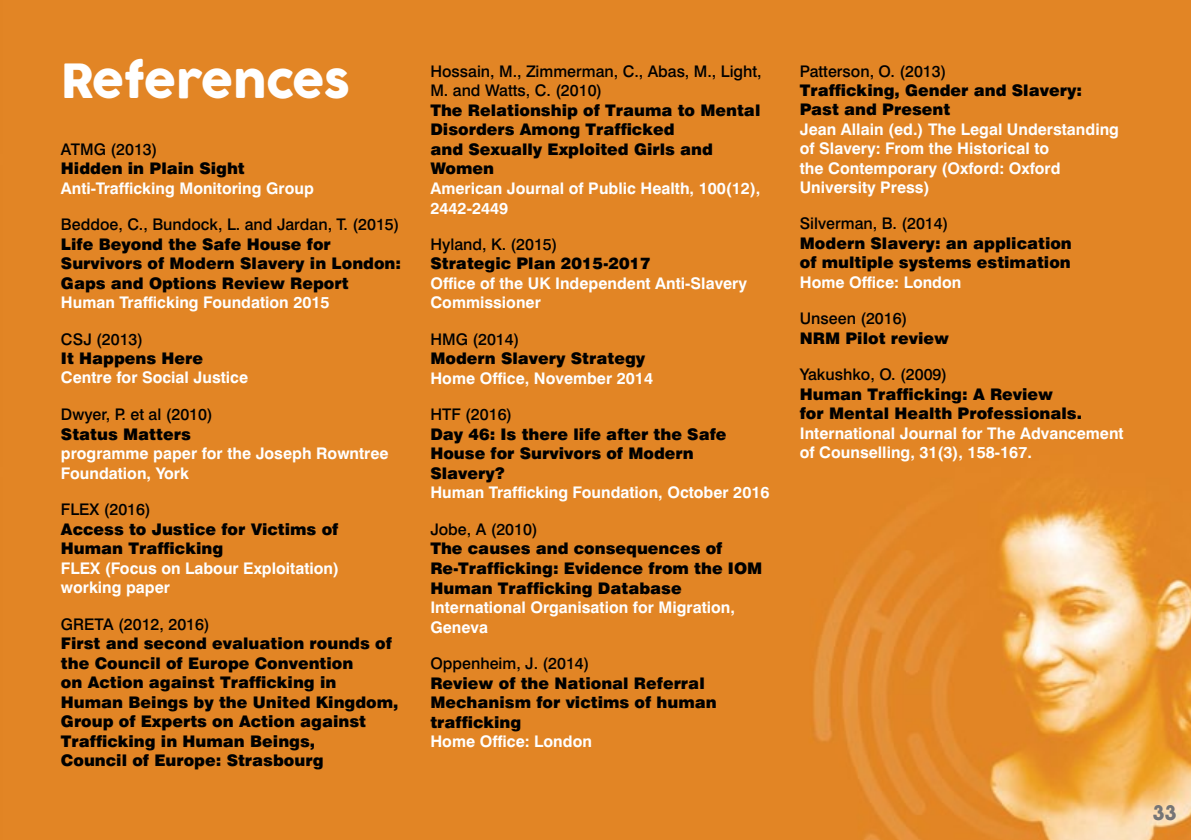
<style>
.page{position:relative;width:1191px;height:840px;background:#fff}
.page>*{position:absolute;margin:0;border:0;box-sizing:border-box;transform-origin:0 0}
.t1{font:46px "COCOGOOSE";letter-spacing:-.01em;color:#fff}
.t2{font:20px "COCOGOOSE";color:#757576}
.t3{font:900 16px/19.6px "Swiss 721 BT";color:#000}
.t4{font:700 16px/19.6px "Swiss 721 BT";color:#fff}
.t5{font:500 16px/19.6px "Swiss 721 BT";color:#000}
</style>
<div class="page">
<div style="left:0;top:0;width:1191px;height:839px;background:#e28525"></div>
<h1 class="t1" style="left:61px;top:47px;width:291px">References</h1>
<p class="t5" style="left:61px;top:139px;width:98px">ATMG (2013)</p>
<p class="t3" style="left:61px;top:158px;width:185px">Hidden in Plain Sight</p>
<p class="t4" style="left:61px;top:178px;width:254px">Anti-Trafficking Monitoring Group</p>
<p class="t5" style="left:61px;top:214px;width:340px">Beddoe, C., Bundock, L. and Jardan, T. (2015)</p>
<p class="t3" style="left:61px;top:234px;width:342px">Life Beyond the Safe House for<br>Survivors of Modern Slavery in London:<br>Gaps and Options Review Report</p>
<p class="t4" style="left:61px;top:292px;width:270px">Human Trafficking Foundation 2015</p>
<p class="t5" style="left:61px;top:329px;width:84px">CSJ (2013)</p>
<p class="t3" style="left:61px;top:348px;width:144px">It Happens Here</p>
<p class="t4" style="left:61px;top:367px;width:189px">Centre for Social Justice</p>
<p class="t5" style="left:61px;top:404px;width:153px">Dwyer, P. et al (2010)</p>
<p class="t3" style="left:61px;top:423px;width:131px">Status Matters</p>
<p class="t4" style="left:61px;top:443px;width:329px">programme paper for the Joseph Rowntree<br>Foundation, York</p>
<p class="t5" style="left:61px;top:499px;width:91px">FLEX (2016)</p>
<p class="t3" style="left:61px;top:518px;width:279px">Access to Justice for Victims of<br>Human Trafficking</p>
<p class="t4" style="left:61px;top:557px;width:279px">FLEX (Focus on Labour Exploitation) working paper</p>
<p class="t5" style="left:61px;top:613px;width:150px">GRETA (2012, 2016)</p>
<p class="t3" style="left:61px;top:633px;width:339px">First and second evaluation rounds of the Council of Europe Convention<br>on Action against Trafficking in Human Beings by the United Kingdom, Group of Experts on Action against Trafficking in Human Beings,<br>Council of Europe: Strasbourg</p>
<p class="t5" style="left:430px;top:61px;width:333px">Hossain, M., Zimmerman, C., Abas, M., Light,<br>M. and Watts, C. (2010)</p>
<p class="t3" style="left:430px;top:100px;width:331px">The Relationship of Trauma to Mental<br>Disorders Among Trafficked<br>and Sexually Exploited Girls and<br>Women</p>
<p class="t4" style="left:430px;top:178px;width:331px">American Journal of Public Health, 100(12),<br>2442-2449</p>
<p class="t5" style="left:430px;top:234px;width:129px">Hyland, K. (2015)</p>
<p class="t3" style="left:430px;top:253px;width:222px">Strategic Plan 2015-2017</p>
<p class="t4" style="left:430px;top:273px;width:318px">Office of the UK Independent Anti-Slavery<br>Commissioner</p>
<p class="t5" style="left:430px;top:329px;width:90px">HMG (2014)</p>
<p class="t3" style="left:430px;top:348px;width:216px">Modern Slavery Strategy</p>
<p class="t4" style="left:430px;top:368px;width:224px">Home Office, November 2014</p>
<p class="t5" style="left:430px;top:404px;width:83px">HTF (2016)</p>
<p class="t3" style="left:430px;top:424px;width:298px">Day 46: Is there life after the Safe<br>House for Survivors of Modern<br>Slavery?</p>
<p class="t4" style="left:430px;top:482px;width:341px">Human Trafficking Foundation, October 2016</p>
<p class="t5" style="left:430px;top:519px;width:109px">Jobe, A (2010)</p>
<p class="t3" style="left:430px;top:538px;width:333px">The causes and consequences of<br>Re-Trafficking: Evidence from the IOM<br>Human Trafficking Database</p>
<p class="t4" style="left:430px;top:597px;width:306px">International Organisation for Migration,<br>Geneva</p>
<p class="t5" style="left:430px;top:653px;width:161px">Oppenheim, J. (2014)</p>
<p class="t3" style="left:430px;top:672px;width:288px">Review of the National Referral<br>Mechanism for victims of human trafficking</p>
<p class="t4" style="left:430px;top:731px;width:163px">Home Office: London</p>
<p class="t5" style="left:800px;top:61px;width:148px">Patterson, O. (2013)</p>
<p class="t3" style="left:800px;top:81px;width:284px;line-height:19px">Trafficking, Gender and Slavery:<br>Past and Present</p>
<p class="t4" style="left:800px;top:119px;width:321px">Jean Allain (ed.) The Legal Understanding of Slavery: From the Historical to<br>the Contemporary (Oxford: Oxford<br>University Press)</p>
<p class="t5" style="left:800px;top:213px;width:150px">Silverman, B. (2014)</p>
<p class="t3" style="left:800px;top:233px;width:273px">Modern Slavery: an application of multiple systems estimation</p>
<p class="t4" style="left:800px;top:272px;width:163px">Home Office: London</p>
<p class="t5" style="left:800px;top:308px;width:109px">Unseen (2016)</p>
<p class="t3" style="left:800px;top:328px;width:151px">NRM Pilot review</p>
<p class="t5" style="left:800px;top:364px;width:149px">Yakushko, O. (2009)</p>
<p class="t3" style="left:800px;top:384px;width:284px">Human Trafficking: A Review<br>for Mental Health Professionals.</p>
<p class="t4" style="left:800px;top:423px;width:325px">International Journal for The Advancement of Counselling, 31(3), 158-167.</p>
<p class="t2" style="left:1152px;top:796px;width:25px">33</p>
</div>
